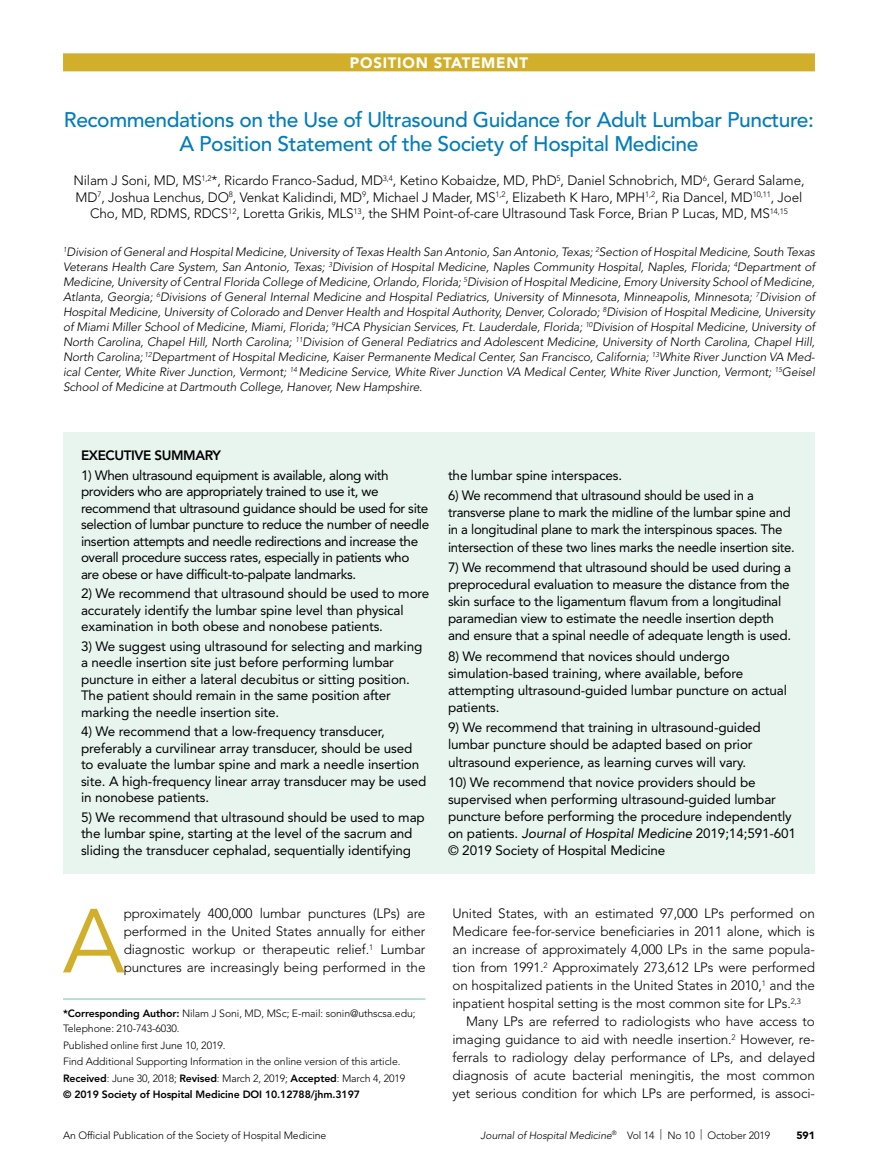
<style>
.page{position:relative;width:878px;height:1175px;background:#fff}
.page>*{position:absolute;margin:0;border:0;box-sizing:border-box;transform-origin:0 0}
.t1{font:89.7px "Avenir LT Std";color:#d2af2b}
.t2{font:500 21px/24px "Avenir LT Std";letter-spacing:-.02em;color:#007dbb;text-align:center}
.t3{font:900 15px "Avenir LT Std";letter-spacing:.05em;color:#fff}
.t4{font:13.5px/17.1px "Avenir LT Std";letter-spacing:-.01em;color:#000}
.t5{font:300 13.5px/18px "Avenir LT Std";letter-spacing:-.01em;color:#000;text-align:justify}
.t6{font:13.5px/16.5px "Avenir LT Std";letter-spacing:-.03em;color:#000}
.t7{font:800 13.5px "Avenir LT Std";letter-spacing:-.03em;color:#000}
.t8{font:italic 300 12px/15px "Avenir LT Std";letter-spacing:-.01em;color:#000;text-align:justify}
.t9{font:300 10.5px/16.5px "Avenir LT Std";letter-spacing:-.01em;color:#000}
.t10{font:italic 300 10.5px "Avenir LT Std";letter-spacing:-.01em;color:#000}
.t11{font:900 10.5px "Avenir LT Std";color:#000}
.s1{font-style:italic}
.s2{font-weight:800}
.s3{font-style:normal}
</style>
<div class="page">
<div style="left:63px;top:53px;width:751px;height:18px;background:#d2af2b"></div>
<hr style="left:63px;top:998px;width:362px;height:1px;background:#73c8af">
<div style="left:63px;top:432px;width:751px;height:441px;background:#e8f5ef"></div>
<p class="t3" style="left:350px;top:54px;width:180px">POSITION STATEMENT</p>
<h2 class="t2" style="left:64px;top:108px;width:751px">Recommendations on the Use of Ultrasound Guidance for Adult Lumbar Puncture:<br>A Position Statement of the Society of Hospital Medicine</h2>
<p class="t5" style="left:73px;top:172px;width:732px;line-height:16.5px;text-align:center">Nilam J Soni, MD, MS<sup>1,2</sup>*, Ricardo Franco-Sadud, MD<sup>3,4</sup>, Ketino Kobaidze, MD, PhD<sup>5</sup>, Daniel Schnobrich, MD<sup>6</sup>, Gerard Salame,<br>MD<sup>7</sup>, Joshua Lenchus, DO<sup>8</sup>, Venkat Kalidindi, MD<sup>9</sup>, Michael J Mader, MS<sup>1,2</sup>, Elizabeth K Haro, MPH<sup>1,2</sup>, Ria Dancel, MD<sup>10,11</sup>, Joel<br>Cho, MD, RDMS, RDCS<sup>12</sup>, Loretta Grikis, MLS<sup>13</sup>, the SHM Point-of-care Ultrasound Task Force, Brian P Lucas, MD, MS<sup>14,15</sup></p>
<p class="t8" style="left:63px;top:244px;width:753px"><sup>1</sup>Division of General and Hospital Medicine, University of Texas Health San Antonio, San Antonio, Texas; <sup>2</sup>Section of Hospital Medicine, South Texas Veterans Health Care System, San Antonio, Texas; <sup>3</sup>Division of Hospital Medicine, Naples Community Hospital, Naples, Florida; <sup>4</sup>Department of Medicine, University of Central Florida College of Medicine, Orlando, Florida; <sup>5</sup>Division of Hospital Medicine, Emory University School of Medicine, Atlanta, Georgia; <sup>6</sup>Divisions of General Internal Medicine and Hospital Pediatrics, University of Minnesota, Minneapolis, Minnesota; <sup>7</sup>Division of Hospital Medicine, University of Colorado and Denver Health and Hospital Authority, Denver, Colorado; <sup>8</sup>Division of Hospital Medicine, University of Miami Miller School of Medicine, Miami, Florida; <sup>9</sup>HCA Physician Services, Ft. Lauderdale, Florida; <sup>10</sup>Division of Hospital Medicine, University of North Carolina, Chapel Hill, North Carolina; <sup>11</sup>Division of General Pediatrics and Adolescent Medicine, University of North Carolina, Chapel Hill, North Carolina; <sup>12</sup>Department of Hospital Medicine, Kaiser Permanente Medical Center, San Francisco, California; <sup>13</sup>White River Junction VA Med&shy;ical Center, White River Junction, Vermont; <sup>14</sup> Medicine Service, White River Junction VA Medical Center, White River Junction, Vermont; <sup>15</sup>Geisel School of Medicine at Dartmouth College, Hanover, New Hampshire.</p>
<p class="t7" style="left:81px;top:448px;width:141px">EXECUTIVE SUMMARY</p>
<p class="t6" style="left:81px;top:467px;width:350px">1) When ultrasound equipment is available, along with providers who are appropriately trained to use it, we recommend that ultrasound guidance should be used for site selection of lumbar puncture to reduce the number of needle insertion attempts and needle redirections and increase the overall procedure success rates, especially in patients who are obese or have difficult-to-palpate landmarks.</p>
<p class="t4" style="left:81px;top:585px;width:350px;line-height:16.5px">2) We recommend that ultrasound should be used to more accurately identify the lumbar spine level than physical examination in both obese and nonobese patients.</p>
<p class="t4" style="left:81px;top:638px;width:343px;line-height:16.5px">3) We suggest using ultrasound for selecting and marking a needle insertion site just before performing lumbar puncture in either a lateral decubitus or sitting position.<br>The patient should remain in the same position after marking the needle insertion site.</p>
<p class="t4" style="left:81px;top:723px;width:347px;line-height:16.5px">4) We recommend that a low-frequency transducer, preferably a curvilinear array transducer, should be used to evaluate the lumbar spine and mark a needle insertion site. A high-frequency linear array transducer may be used in nonobese patients.</p>
<p class="t4" style="left:81px;top:809px;width:345px;line-height:16.5px">5) We recommend that ultrasound should be used to map the lumbar spine, starting at the level of the sacrum and sliding the transducer cephalad, sequentially identifying</p>
<p class="t4" style="left:448px;top:466px;width:176px">the lumbar spine interspaces.</p>
<p class="t4" style="left:448px;top:487px;width:348px">6) We recommend that ultrasound should be used in a transverse plane to mark the midline of the lumbar spine and in a longitudinal plane to mark the interspinous spaces. The intersection of these two lines marks the needle insertion site.</p>
<p class="t4" style="left:448px;top:558px;width:345px">7) We recommend that ultrasound should be used during a preprocedural evaluation to measure the distance from the skin surface to the ligamentum flavum from a longitudinal paramedian view to estimate the needle insertion depth and ensure that a spinal needle of adequate length is used.</p>
<p class="t4" style="left:448px;top:647px;width:340px">8) We recommend that novices should undergo simulation-based training, where available, before attempting ultrasound-guided lumbar puncture on actual patients.</p>
<p class="t4" style="left:448px;top:719px;width:314px">9) We recommend that training in ultrasound-guided lumbar puncture should be adapted based on prior ultrasound experience, as learning curves will vary.</p>
<p class="t4" style="left:448px;top:773px;width:349px">10) We recommend that novice providers should be supervised when performing ultrasound-guided lumbar puncture before performing the procedure independently on patients. <span class="s1">Journal of Hospital Medicine</span> 2019;14;591-601 © 2019 Society of Hospital Medicine</p>
<h1 class="t1" style="left:63px;top:889px;width:63px">A</h1>
<p class="t5" style="left:124px;top:904px;width:303px">pproximately 400,000 lumbar punctures (LPs) are performed in the United States annually for either diagnostic workup or therapeutic relief.<sup>1</sup> Lumbar punctures are increasingly being performed in the</p>
<p class="t5" style="left:452px;top:904px;width:364px">United States, with an estimated 97,000 LPs performed on Medicare fee-for-service beneficiaries in 2011 alone, which is an increase of approximately 4,000 LPs in the same popula&shy;tion from 1991.<sup>2</sup> Approximately 273,612 LPs were performed on hospitalized patients in the United States in 2010,<sup>1</sup> and the inpatient hospital setting is the most common site for LPs.<sup>2,3</sup></p>
<p class="t5" style="left:452px;top:1012px;width:364px;text-indent:14px">Many LPs are referred to radiologists who have access to imaging guidance to aid with needle insertion.<sup>2</sup> However, re&shy;ferrals to radiology delay performance of LPs, and delayed diagnosis of acute bacterial meningitis, the most common yet serious condition for which LPs are performed, is associ-</p>
<p class="t9" style="left:63px;top:1006px;width:354px;line-height:15px"><span class="s2">*Corresponding Author:</span> Nilam J Soni, MD, MSc; E-mail: sonin@uthscsa.edu;<br>Telephone: 210-743-6030.</p>
<p class="t9" style="left:63px;top:1037px;width:344px">Published online first June 10, 2019.<br>Find Additional Supporting Information in the online version of this article.<br><span class="s2">Received</span>: June 30, 2018; <span class="s2">Revised</span>: March 2, 2019; <span class="s2">Accepted</span>: March 4, 2019 <span class="s2">© 2019 Society of Hospital Medicine DOI 10.12788/jhm.3197</span></p>
<p class="t9" style="left:63px;top:1127px;width:265px">An Official Publication of the Society of Hospital Medicine</p>
<p class="t10" style="left:480px;top:1129px;width:291px">Journal of Hospital Medicine<sup>®</sup> <span class="s3">Vol 14 | No 10 | October 2019</span></p>
<p class="t11" style="left:796px;top:1128px;width:20px">591</p>
</div>
